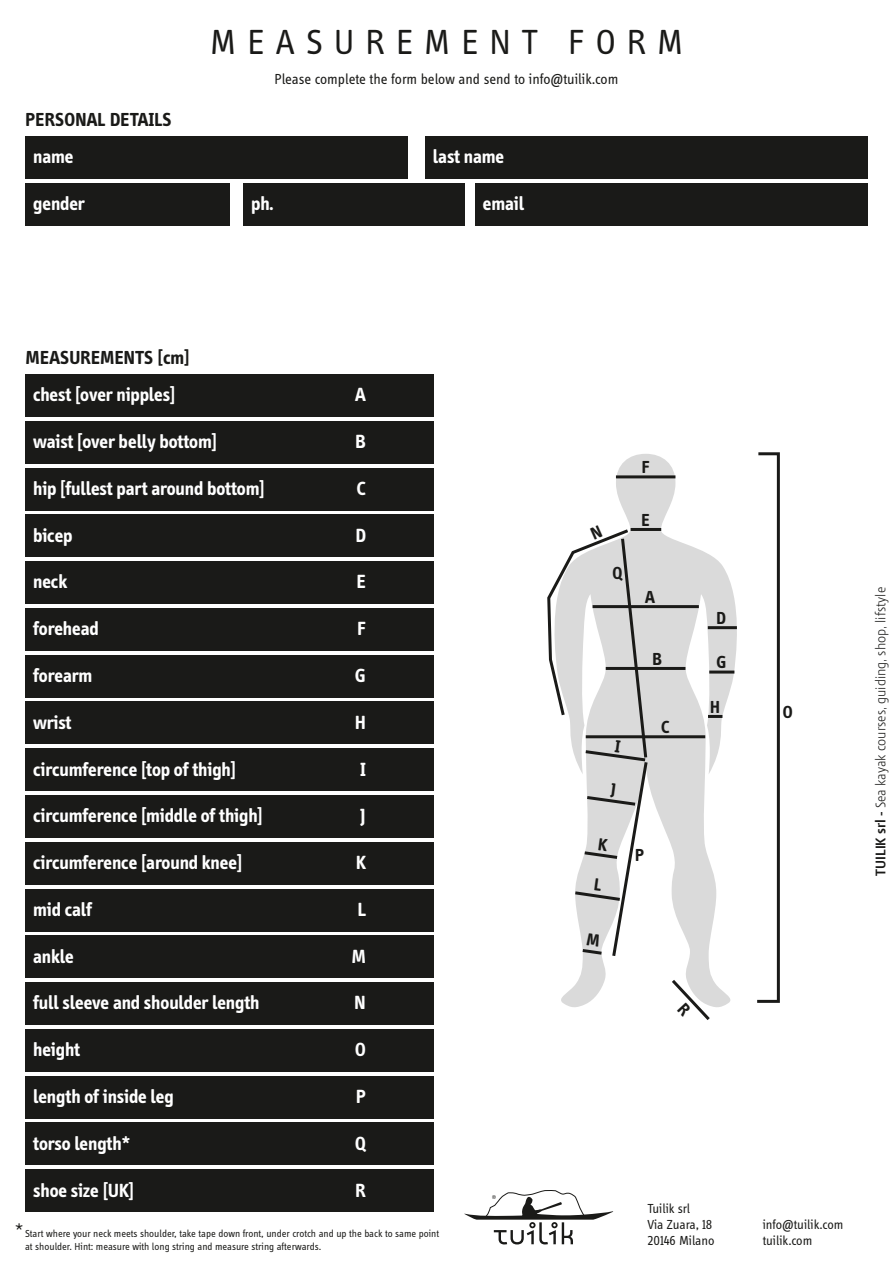
<style>
.page{position:relative;width:893px;height:1263px;background:#fff}
.page>*{position:absolute;margin:0;border:0;box-sizing:border-box;transform-origin:0 0}
.t1{font:36px "Info Display OT";letter-spacing:.31em;color:#1a1a18}
.t2{font:700 19.5px "Info";color:#fff}
.t3{font:700 19.5px "Info Display OT";letter-spacing:.01em;color:#1a1a18}
.t4{font:700 18px "Info Display OT";color:#1a1a18}
.t5{font:18px "Info Display OT";color:#1a1a18}
.t6{font:15px "Info Display OT";color:#1a1a18}
.t7{font:13.5px/16.2px "Info Display OT";color:#1a1a18}
.t8{font:300 13.5px "Modena";color:#1a1a18}
.t9{font:10.5px/12.6px "Info Display OT";color:#1a1a18}
.s1{font-weight:700}
</style>
<div class="page">
<div style="left:26px;top:374px;width:408px;height:43px;background:#1a1a18"></div>
<div style="left:26px;top:655px;width:408px;height:42px;background:#1a1a18"></div>
<div style="left:26px;top:421px;width:408px;height:42px;background:#1a1a18"></div>
<div style="left:26px;top:702px;width:408px;height:42px;background:#1a1a18"></div>
<div style="left:26px;top:468px;width:408px;height:42px;background:#1a1a18"></div>
<div style="left:26px;top:748px;width:408px;height:43px;background:#1a1a18"></div>
<div style="left:26px;top:514px;width:408px;height:43px;background:#1a1a18"></div>
<div style="left:26px;top:795px;width:408px;height:43px;background:#1a1a18"></div>
<div style="left:26px;top:561px;width:408px;height:43px;background:#1a1a18"></div>
<div style="left:26px;top:842px;width:408px;height:42px;background:#1a1a18"></div>
<div style="left:26px;top:608px;width:408px;height:43px;background:#1a1a18"></div>
<div style="left:26px;top:889px;width:408px;height:42px;background:#1a1a18"></div>
<div style="left:26px;top:935px;width:408px;height:43px;background:#1a1a18"></div>
<div style="left:26px;top:982px;width:408px;height:43px;background:#1a1a18"></div>
<div style="left:26px;top:1029px;width:408px;height:42px;background:#1a1a18"></div>
<div style="left:26px;top:1123px;width:408px;height:42px;background:#1a1a18"></div>
<div style="left:26px;top:1076px;width:408px;height:42px;background:#1a1a18"></div>
<div style="left:26px;top:1169px;width:408px;height:43px;background:#1a1a18"></div>
<div style="left:26px;top:136px;width:382px;height:43px;background:#1a1a18"></div>
<div style="left:425px;top:136px;width:442px;height:43px;background:#1a1a18"></div>
<div style="left:243px;top:183px;width:222px;height:42px;background:#1a1a18"></div>
<div style="left:26px;top:183px;width:204px;height:42px;background:#1a1a18"></div>
<div style="left:475px;top:183px;width:392px;height:42px;background:#1a1a18"></div>
<svg style="left:464px;top:1190px;width:149px;height:54px"></svg>
<svg style="left:561px;top:454px;width:176px;height:553px"></svg>
<hr style="left:616px;top:475px;width:59px;height:3px;background:#1a1a18">
<hr style="left:593px;top:605px;width:106px;height:3px;background:#1a1a18">
<hr style="left:586px;top:735px;width:119px;height:3px;background:#1a1a18">
<hr style="left:606px;top:667px;width:79px;height:3px;background:#1a1a18">
<svg style="left:757px;top:452px;width:23px;height:551px"></svg>
<hr style="left:708px;top:715px;width:14px;height:3px;background:#1a1a18">
<hr style="left:709px;top:670px;width:25px;height:3px;background:#1a1a18">
<hr style="left:708px;top:626px;width:29px;height:3px;background:#1a1a18">
<hr style="left:631px;top:528px;width:30px;height:3px;background:#1a1a18">
<svg style="left:669px;top:976px;width:44px;height:44px"></svg>
<svg style="left:547px;top:525px;width:103px;height:434px"></svg>
<h1 class="t1" style="left:210px;top:21px;width:475px">MEASUREMENT FORM</h1>
<p class="t6" style="left:275px;top:70px;width:345px">Please complete the form below and send to info@tuilik.com</p>
<p class="t3" style="left:26px;top:108px;width:147px">PERSONAL DETAILS</p>
<p class="t2" style="left:33px;top:146px;width:42px">name</p>
<p class="t2" style="left:433px;top:146px;width:73px">last name</p>
<p class="t2" style="left:33px;top:192px;width:53px">gender</p>
<p class="t2" style="left:251px;top:192px;width:24px">ph.</p>
<p class="t2" style="left:483px;top:192px;width:43px">email</p>
<p class="t3" style="left:26px;top:346px;width:165px">MEASUREMENTS [cm]</p>
<p class="t2" style="left:33px;top:384px;width:143px">chest [over nipples]</p>
<p class="t2" style="left:355px;top:384px;width:12px">A</p>
<p class="t2" style="left:33px;top:430px;width:185px">waist [over belly bottom]</p>
<p class="t2" style="left:355px;top:430px;width:12px">B</p>
<p class="t2" style="left:33px;top:477px;width:233px">hip [fullest part around bottom]</p>
<p class="t2" style="left:357px;top:477px;width:10px">C</p>
<p class="t2" style="left:33px;top:524px;width:41px">bicep</p>
<p class="t2" style="left:355px;top:524px;width:12px">D</p>
<p class="t2" style="left:33px;top:571px;width:35px">neck</p>
<p class="t2" style="left:356px;top:571px;width:11px">E</p>
<p class="t2" style="left:33px;top:618px;width:67px">forehead</p>
<p class="t2" style="left:357px;top:618px;width:10px">F</p>
<p class="t2" style="left:33px;top:664px;width:61px">forearm</p>
<p class="t2" style="left:355px;top:664px;width:12px">G</p>
<p class="t2" style="left:33px;top:711px;width:40px">wrist</p>
<p class="t2" style="left:355px;top:711px;width:12px">H</p>
<p class="t2" style="left:33px;top:758px;width:204px">circumference [top of thigh]</p>
<p class="t2" style="left:361px;top:758px;width:7px">I</p>
<p class="t2" style="left:33px;top:805px;width:231px">circumference [middle of thigh]</p>
<p class="t2" style="left:361px;top:805px;width:7px">J</p>
<p class="t2" style="left:33px;top:851px;width:210px">circumference [around knee]</p>
<p class="t2" style="left:356px;top:851px;width:11px">K</p>
<p class="t2" style="left:33px;top:898px;width:60px">mid calf</p>
<p class="t2" style="left:357px;top:898px;width:10px">L</p>
<p class="t2" style="left:33px;top:945px;width:42px">ankle</p>
<p class="t2" style="left:352px;top:945px;width:15px">M</p>
<p class="t2" style="left:33px;top:992px;width:228px">full sleeve and shoulder length</p>
<p class="t2" style="left:354px;top:992px;width:13px">N</p>
<p class="t2" style="left:33px;top:1038px;width:48px">height</p>
<p class="t2" style="left:355px;top:1038px;width:12px">O</p>
<p class="t2" style="left:33px;top:1085px;width:142px">length of inside leg</p>
<p class="t2" style="left:356px;top:1085px;width:11px">P</p>
<p class="t2" style="left:33px;top:1132px;width:98px">torso length*</p>
<p class="t2" style="left:355px;top:1132px;width:12px">Q</p>
<p class="t2" style="left:33px;top:1179px;width:102px">shoe size [UK]</p>
<p class="t2" style="left:355px;top:1179px;width:12px">R</p>
<p class="t5" style="left:15px;top:1219px;width:10px">*</p>
<p class="t9" style="left:25px;top:1227px;width:416px">Start where your neck meets shoulder, take tape down front, under crotch and up the back to same point at shoulder. Hint: measure with long string and measure string afterwards.</p>
<p class="t4" style="left:612px;top:562px;width:11px">Q</p>
<p class="t4" style="left:642px;top:456px;width:9px">F</p>
<p class="t4" style="left:642px;top:509px;width:10px">E</p>
<p class="t4" style="left:645px;top:586px;width:11px">A</p>
<p class="t4" style="left:653px;top:648px;width:11px">B</p>
<p class="t4" style="left:661px;top:716px;width:10px">C</p>
<p class="t4" style="left:716px;top:607px;width:11px">D</p>
<p class="t4" style="left:716px;top:651px;width:11px">G</p>
<p class="t4" style="left:710px;top:696px;width:11px">H</p>
<p class="t4" style="left:635px;top:844px;width:11px">P</p>
<p class="t4" style="left:783px;top:701px;width:11px">O</p>
<p class="t8" style="left:872px;top:876px;width:290px;rotate:-90deg"><span class="s1">TUILIK srl -</span> Sea kayak courses, guiding, shop, lifstyle</p>
<p class="t7" style="left:647px;top:1200px;width:69px">Tuilik srl<br>Via Zuara, 18<br>20146 Milano</p>
<p class="t7" style="left:763px;top:1216px;width:82px">info@tuilik.com tuilik.com</p>
</div>
